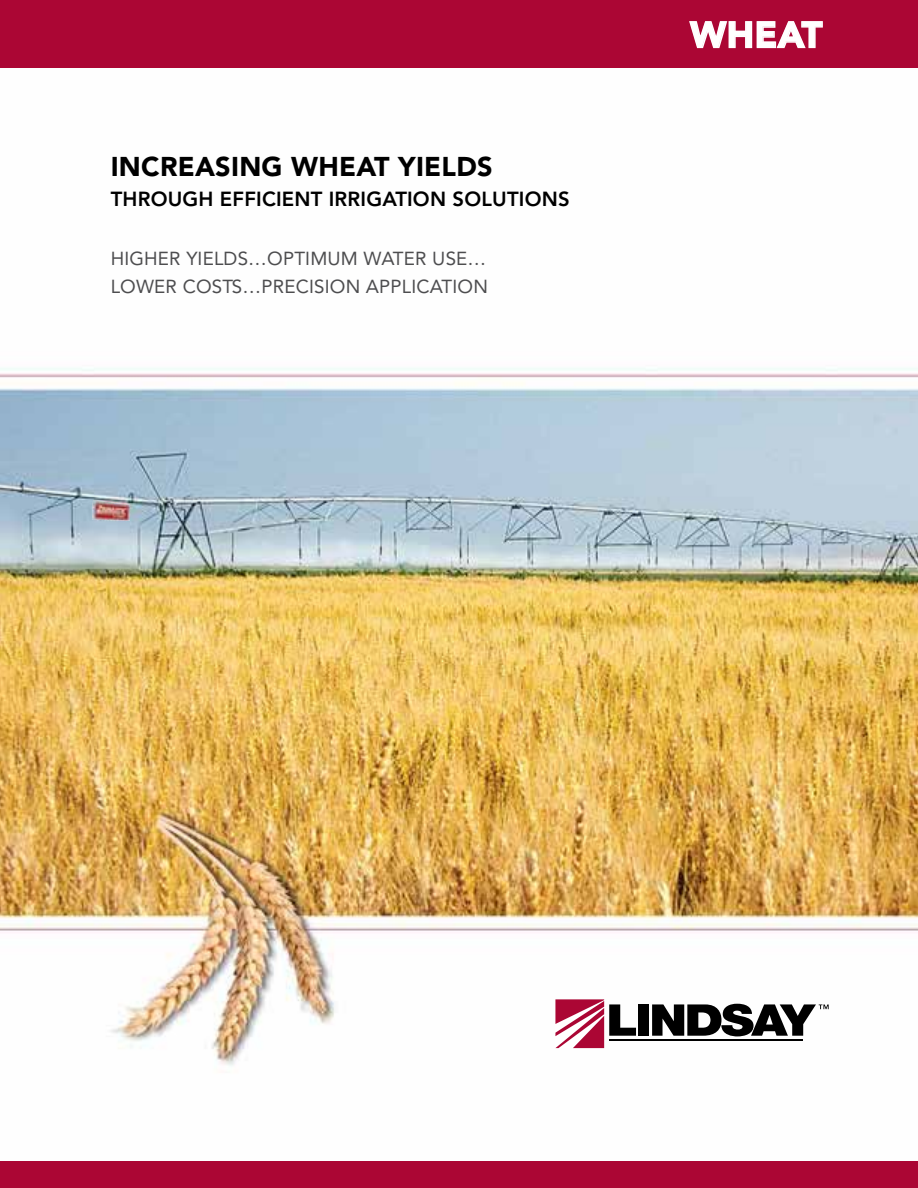
<style>
.page{position:relative;width:918px;height:1188px;background:#fff}
.page>*{position:absolute;margin:0;border:0;box-sizing:border-box;transform-origin:0 0}
.t1{font:900 36px "Avenir LT Std";letter-spacing:.015em;color:#fff}
.t2{font:900 27px "Avenir LT Std";letter-spacing:.01em;color:#000}
.t3{font:800 20.25px "Avenir LT Std";letter-spacing:.01em;color:#000}
.t4{font:18.75px/28.5px "Avenir LT Std";letter-spacing:.01em;color:#4d4d4f}
</style>
<div class="page">
<img style="left:0;top:368px;width:918px;height:698px">
<div style="left:0;top:0;width:918px;height:68px;background:#ab0634"></div>
<div style="left:638px;top:1004px;width:11px;height:32px;background:#000"></div>
<svg style="left:555px;top:999px;width:81px;height:49px"></svg>
<hr style="left:609px;top:1039px;width:194px;height:2px;background:#000">
<svg style="left:652px;top:1004px;width:177px;height:32px"></svg>
<svg style="left:689px;top:21px;width:134px;height:27px"></svg>
<div style="left:0;top:1161px;width:918px;height:27px;background:#ab0634"></div>
<img style="left:92px;top:500px;width:38px;height:21px">
<h2 class="t2" style="left:111px;top:151px;width:383px">INCREASING WHEAT YIELDS</h2>
<p class="t3" style="left:111px;top:187px;width:460px">THROUGH EFFICIENT IRRIGATION SOLUTIONS</p>
<p class="t4" style="left:111px;top:244px;width:379px">HIGHER YIELDS…OPTIMUM WATER USE…<br>LOWER COSTS…PRECISION APPLICATION</p>
<h1 class="t1" style="left:690px;top:13px;width:134px">WHEAT</h1>
</div>
